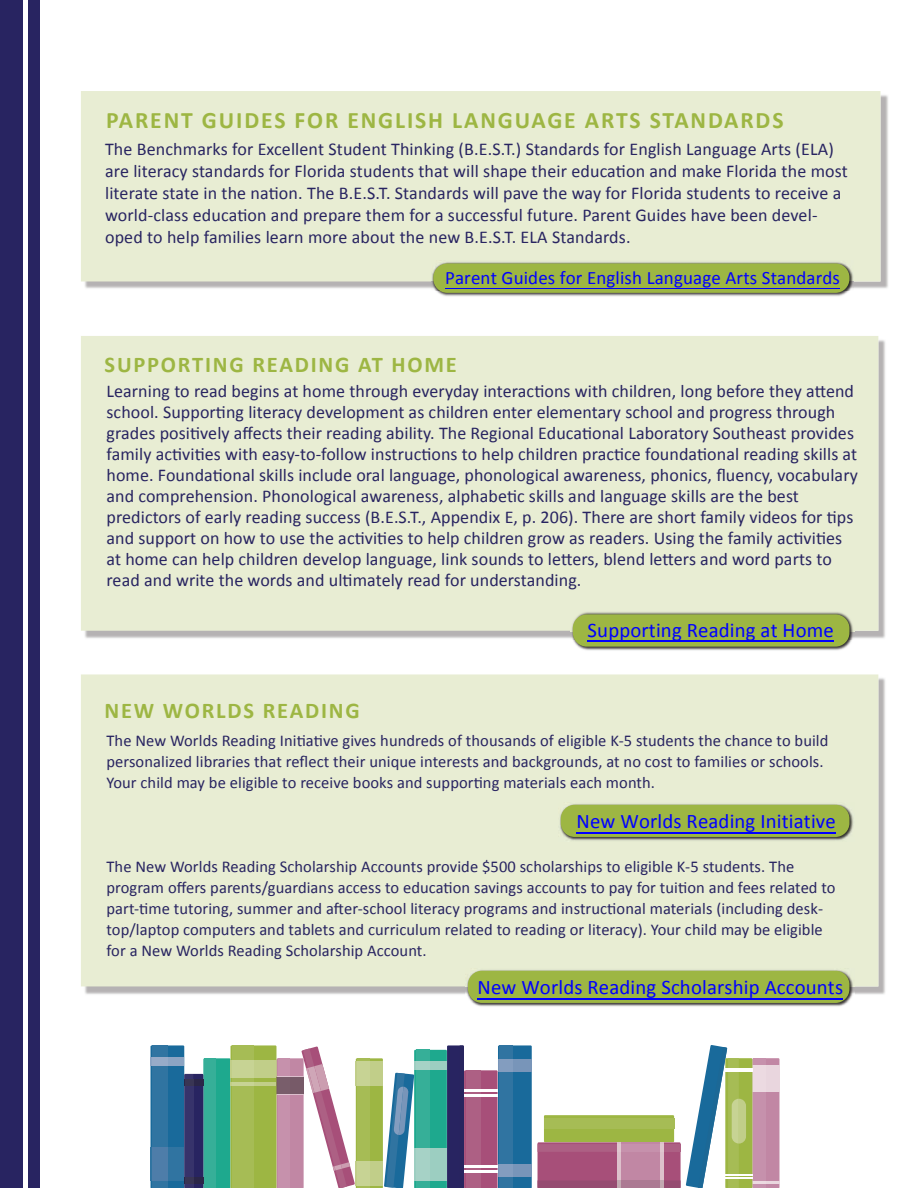
<style>
.page{position:relative;width:918px;height:1188px;background:#fff}
.page>*{position:absolute;margin:0;border:0;box-sizing:border-box;transform-origin:0 0}
.t1{font:700 23.7px "Calibri";letter-spacing:.08em;color:#9db643}
.t2{font:700 22.5px "Calibri";letter-spacing:.08em;color:#9db643}
.t3{font:20.7px "Calibri";letter-spacing:.01em;color:#00f}
.t4{font:18.9px "Calibri";letter-spacing:.01em;color:#00f}
.t5{font:18px/21px "Calibri";letter-spacing:.005em;color:#282461}
.t6{font:16.5px/21px "Calibri";letter-spacing:.005em;color:#282461}
</style>
<div class="page">
<div style="left:0;top:0;width:23px;height:1188px;background:#282461"></div>
<div style="left:28px;top:0;width:12px;height:1188px;background:#282461"></div>
<img style="left:854px;top:93px;width:34px;height:196px">
<img style="left:83px;top:281px;width:348px;height:8px">
<div style="left:81px;top:91px;width:799px;height:190px;background:#e8edd3"></div>
<img style="left:431px;top:260px;width:423px;height:37px">
<div style="left:433px;top:263px;width:416px;height:30px;background:#9db643;border-radius:14px"></div>
<hr style="left:445px;top:288px;width:395px;height:1px;background:#00f">
<img style="left:854px;top:338px;width:31px;height:301px">
<div style="left:81px;top:336px;width:797px;height:295px;background:#e8edd3"></div>
<img style="left:570px;top:611px;width:284px;height:40px">
<div style="left:573px;top:614px;width:276px;height:33px;background:#9db643;border-radius:14px"></div>
<hr style="left:588px;top:641px;width:246px;height:1px;background:#00f">
<img style="left:854px;top:676px;width:31px;height:319px">
<img style="left:83px;top:986px;width:383px;height:8px">
<div style="left:81px;top:674px;width:797px;height:312px;background:#e8edd3"></div>
<img style="left:466px;top:968px;width:388px;height:39px">
<div style="left:468px;top:971px;width:381px;height:32px;background:#9db643;border-radius:14px"></div>
<hr style="left:477px;top:998px;width:366px;height:1px;background:#00f">
<div style="left:544px;top:1115px;width:130px;height:27px;background:#9db643"></div>
<div style="left:544px;top:1118px;width:130px;height:11px;background:#a6bc55"></div>
<div style="left:203px;top:1058px;width:27px;height:130px;background:#1ea98e"></div>
<div style="left:205px;top:1058px;width:11px;height:130px;background:#36af98"></div>
<div style="left:538px;top:1142px;width:143px;height:46px;background:#a74f79"></div>
<hr style="left:618px;top:1152px;width:3px;height:29px;background:#ddc0cb">
<div style="left:621px;top:1142px;width:39px;height:46px;background:#c187a4"></div>
<div style="left:538px;top:1144px;width:80px;height:8px;background:#ad6084"></div>
<svg style="left:618px;top:1142px;width:3px;height:10px"></svg>
<div style="left:621px;top:1144px;width:39px;height:8px;background:#c691ac"></div>
<svg style="left:538px;top:1181px;width:83px;height:7px"></svg>
<div style="left:621px;top:1181px;width:39px;height:7px;background:#ac7a93"></div>
<div style="left:447px;top:1045px;width:17px;height:143px;background:#282461"></div>
<div style="left:464px;top:1070px;width:34px;height:118px;background:#a74f79"></div>
<svg style="left:460px;top:1045px;width:21px;height:143px"></svg>
<div style="left:466px;top:1070px;width:15px;height:95px;background:#ad6084"></div>
<hr style="left:464px;top:1165px;width:34px;height:3px;background:#fff">
<hr style="left:464px;top:1170px;width:34px;height:3px;background:#fff">
<hr style="left:464px;top:1090px;width:34px;height:2px;background:#fff">
<hr style="left:464px;top:1094px;width:34px;height:3px;background:#fff">
<div style="left:498px;top:1045px;width:34px;height:143px;background:#196a9b"></div>
<div style="left:513px;top:1164px;width:19px;height:12px;background:#7895b9"></div>
<svg style="left:498px;top:1164px;width:1px;height:12px"></svg>
<div style="left:513px;top:1060px;width:19px;height:12px;background:#7895b9"></div>
<svg style="left:498px;top:1060px;width:1px;height:12px"></svg>
<div style="left:499px;top:1176px;width:14px;height:12px;background:#3074a1"></div>
<div style="left:499px;top:1072px;width:14px;height:92px;background:#3074a1"></div>
<div style="left:499px;top:1045px;width:14px;height:15px;background:#3074a1"></div>
<div style="left:499px;top:1164px;width:14px;height:12px;background:#839dbf"></div>
<div style="left:499px;top:1060px;width:14px;height:12px;background:#839dbf"></div>
<div style="left:231px;top:1045px;width:45px;height:143px;background:#9db643"></div>
<div style="left:253px;top:1060px;width:23px;height:18px;background:#c1ce89"></div>
<hr style="left:253px;top:1082px;width:23px;height:4px;background:#c1ce89">
<svg style="left:231px;top:1060px;width:1px;height:26px"></svg>
<div style="left:232px;top:1086px;width:21px;height:102px;background:#a6bc55"></div>
<hr style="left:232px;top:1078px;width:21px;height:4px;background:#a6bc55">
<div style="left:232px;top:1045px;width:21px;height:15px;background:#a6bc55"></div>
<div style="left:232px;top:1060px;width:21px;height:18px;background:#c7d394"></div>
<hr style="left:232px;top:1082px;width:21px;height:4px;background:#c7d394">
<div style="left:151px;top:1045px;width:33px;height:143px;background:#196a9b"></div>
<div style="left:167px;top:1147px;width:17px;height:34px;background:#3074a1"></div>
<hr style="left:151px;top:1147px;width:1px;height:34px;background:#3074a1">
<div style="left:167px;top:1057px;width:17px;height:8px;background:#8ca4c3"></div>
<div style="left:152px;top:1181px;width:15px;height:7px;background:#3074a1"></div>
<div style="left:152px;top:1065px;width:15px;height:82px;background:#3074a1"></div>
<div style="left:152px;top:1045px;width:15px;height:12px;background:#3074a1"></div>
<div style="left:152px;top:1147px;width:15px;height:34px;background:#4e7da9"></div>
<div style="left:152px;top:1057px;width:15px;height:8px;background:#97abc8"></div>
<div style="left:414px;top:1050px;width:33px;height:138px;background:#1ea98e"></div>
<div style="left:430px;top:1148px;width:17px;height:33px;background:#9ccec1"></div>
<div style="left:430px;top:1061px;width:17px;height:8px;background:#9ccec1"></div>
<div style="left:416px;top:1181px;width:14px;height:7px;background:#36af98"></div>
<div style="left:416px;top:1069px;width:14px;height:79px;background:#36af98"></div>
<div style="left:416px;top:1050px;width:14px;height:11px;background:#36af98"></div>
<div style="left:416px;top:1148px;width:14px;height:33px;background:#a6d2c6"></div>
<div style="left:416px;top:1061px;width:14px;height:8px;background:#a6d2c6"></div>
<div style="left:184px;top:1074px;width:19px;height:114px;background:#282461"></div>
<div style="left:193px;top:1079px;width:10px;height:7px;background:#2b2648"></div>
<div style="left:193px;top:1178px;width:10px;height:6px;background:#2b2648"></div>
<svg style="left:184px;top:1178px;width:9px;height:10px"></svg>
<div style="left:185px;top:1086px;width:8px;height:92px;background:#37336b"></div>
<svg style="left:184px;top:1074px;width:9px;height:12px"></svg>
<div style="left:185px;top:1079px;width:8px;height:7px;background:#393554"></div>
<div style="left:185px;top:1178px;width:8px;height:6px;background:#393554"></div>
<div style="left:356px;top:1058px;width:27px;height:130px;background:#9db643"></div>
<div style="left:369px;top:1161px;width:14px;height:25px;background:#c1ce89"></div>
<div style="left:369px;top:1061px;width:14px;height:24px;background:#c1ce89"></div>
<svg style="left:277px;top:1046px;width:92px;height:142px"></svg>
<div style="left:357px;top:1161px;width:12px;height:25px;background:#c7d394"></div>
<div style="left:357px;top:1061px;width:12px;height:24px;background:#c7d394"></div>
<svg style="left:384px;top:1061px;width:32px;height:127px"></svg>
<svg style="left:660px;top:1045px;width:119px;height:143px"></svg>
<img style="left:559px;top:802px;width:295px;height:39px">
<div style="left:561px;top:805px;width:288px;height:32px;background:#9db643;border-radius:14px"></div>
<hr style="left:577px;top:832px;width:259px;height:1px;background:#00f">
<h1 class="t1" style="left:106px;top:103px;width:679px">PARENT GUIDES FOR ENGLISH LANGUAGE ARTS STANDARDS</h1>
<p class="t5" style="left:105px;top:137px;width:744px;line-height:22px">The Benchmarks for Excellent Student Thinking (B.E.S.T.) Standards for English Language Arts (ELA) are literacy standards for Florida students that will shape their education and make Florida the most literate state in the nation. The B.E.S.T. Standards will pave the way for Florida students to receive a world-class education and prepare them for a successful future. Parent Guides have been devel&shy;oped to help families learn more about the new B.E.S.T. ELA Standards.</p>
<p class="t4" style="left:445px;top:265px;width:396px">Parent Guides for English Language Arts Standards</p>
<p class="t2" style="left:105px;top:348px;width:354px">SUPPORTING READING AT HOME</p>
<p class="t5" style="left:107px;top:380px;width:753px">Learning to read begins at home through everyday interactions with children, long before they attend school. Supporting literacy development as children enter elementary school and progress through grades positively affects their reading ability. The Regional Educational Laboratory Southeast provides family activities with easy-to-follow instructions to help children practice foundational reading skills at home. Foundational skills include oral language, phonological awareness, phonics, fluency, vocabulary and comprehension. Phonological awareness, alphabetic skills and language skills are the best predictors of early reading success (B.E.S.T., Appendix E, p. 206). There are short family videos for tips and support on how to use the activities to help children grow as readers. Using the family activities at home can help children develop language, link sounds to letters, blend letters and word parts to read and write the words and ultimately read for understanding.</p>
<p class="t3" style="left:588px;top:616px;width:248px">Supporting Reading at Home</p>
<p class="t2" style="left:105px;top:695px;width:257px">NEW WORLDS READING</p>
<p class="t6" style="left:107px;top:730px;width:723px">The New Worlds Reading Initiative gives hundreds of thousands of eligible K-5 students the chance to build personalized libraries that reflect their unique interests and backgrounds, at no cost to families or schools.<br>Your child may be eligible to receive books and supporting materials each month.</p>
<p class="t3" style="left:577px;top:807px;width:261px">New Worlds Reading Initiative</p>
<p class="t6" style="left:107px;top:856px;width:731px">The New Worlds Reading Scholarship Accounts provide $500 scholarships to eligible K-5 students. The program offers parents/guardians access to education savings accounts to pay for tuition and fees related to part-time tutoring, summer and after-school literacy programs and instructional materials (including desk&shy;top/laptop computers and tablets and curriculum related to reading or literacy). Your child may be eligible for a New Worlds Reading Scholarship Account.</p>
<p class="t3" style="left:477px;top:973px;width:367px">New Worlds Reading Scholarship Accounts</p>
</div>
